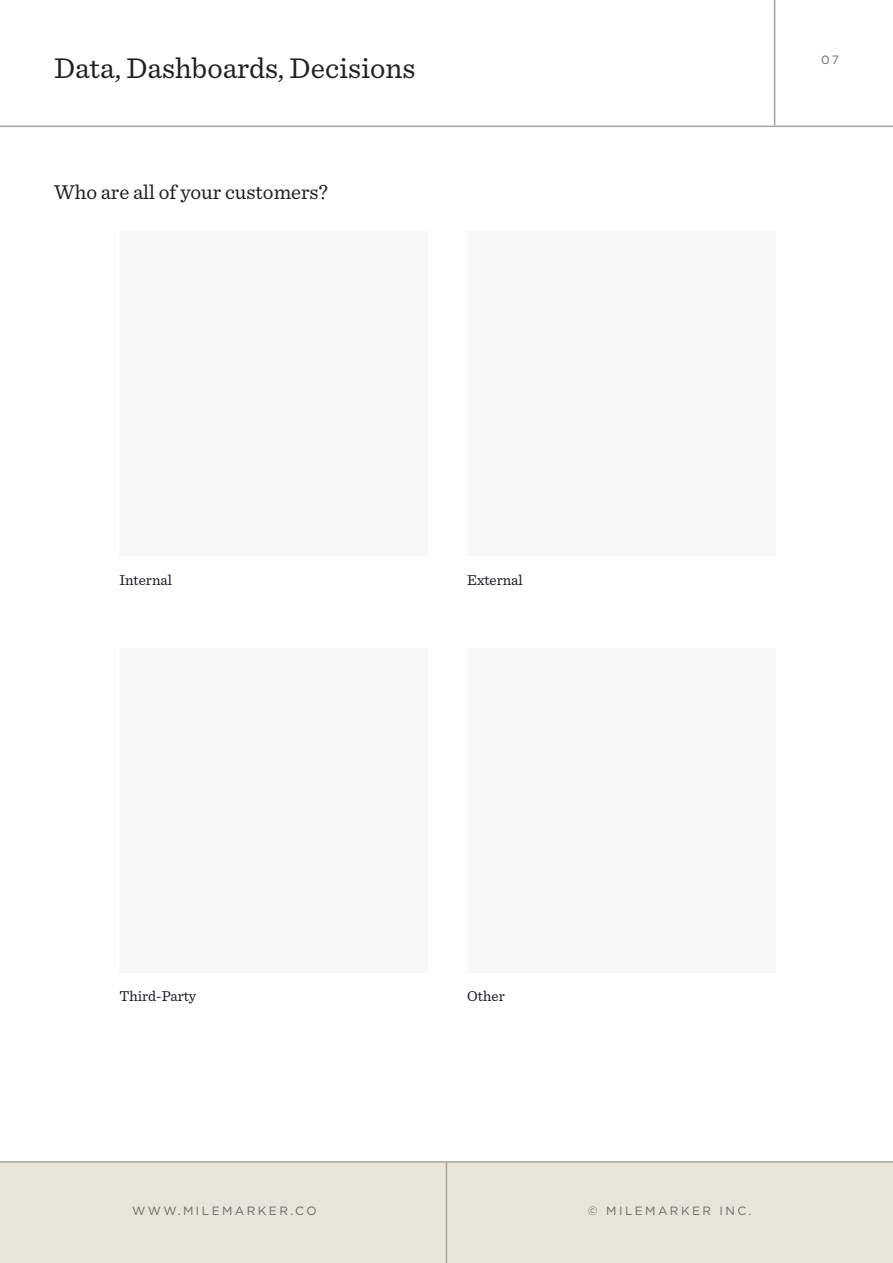
<style>
.page{position:relative;width:893px;height:1263px;background:#fff}
.page>*{position:absolute;margin:0;border:0;box-sizing:border-box;transform-origin:0 0}
.Page_Title{font:30px "Sentinel";color:#231f20}
.Page_Title-2{font:21px "Sentinel";color:#231f20}
.t1{font:15px "Sentinel";color:#121827}
.t2{font:12px "Gotham";letter-spacing:.2em;color:#696969}
</style>
<div class="page">
<div style="left:0;top:1162px;width:893px;height:101px;background:#e8e4da"></div>
<hr style="left:0;top:126px;width:893px;height:1px;background:#aba69c">
<hr style="left:0;top:1161px;width:893px;height:2px;background:#aba69c">
<hr style="left:774px;top:0;width:1px;height:126px;background:#aba69c">
<hr style="left:446px;top:1163px;width:1px;height:100px;background:#aba69c">
<div style="left:119px;top:232px;width:309px;height:324px;background:#f8f8f8"></div>
<div style="left:119px;top:648px;width:309px;height:324px;background:#f8f8f8"></div>
<div style="left:467px;top:232px;width:308px;height:324px;background:#f8f8f8"></div>
<div style="left:467px;top:648px;width:308px;height:324px;background:#f8f8f8"></div>
<p class="Page_Title" style="left:54px;top:45px;width:363px">Data, Dashboards, Decisions</p>
<p class="Page_Title-2" style="left:54px;top:176px;width:275px">Who are all of your customers?</p>
<p class="t1" style="left:119px;top:568px;width:54px">Internal</p>
<p class="t1" style="left:467px;top:568px;width:57px">External</p>
<p class="t2" style="left:821px;top:52px;width:19px">07</p>
<p class="t1" style="left:119px;top:985px;width:78px">Third-Party</p>
<p class="t1" style="left:467px;top:985px;width:39px">Other</p>
<p class="t2" style="left:132px;top:1203px;width:186px">WWW.MILEMARKER.CO</p>
<p class="t2" style="left:588px;top:1203px;width:165px">© MILEMARKER INC.</p>
</div>
